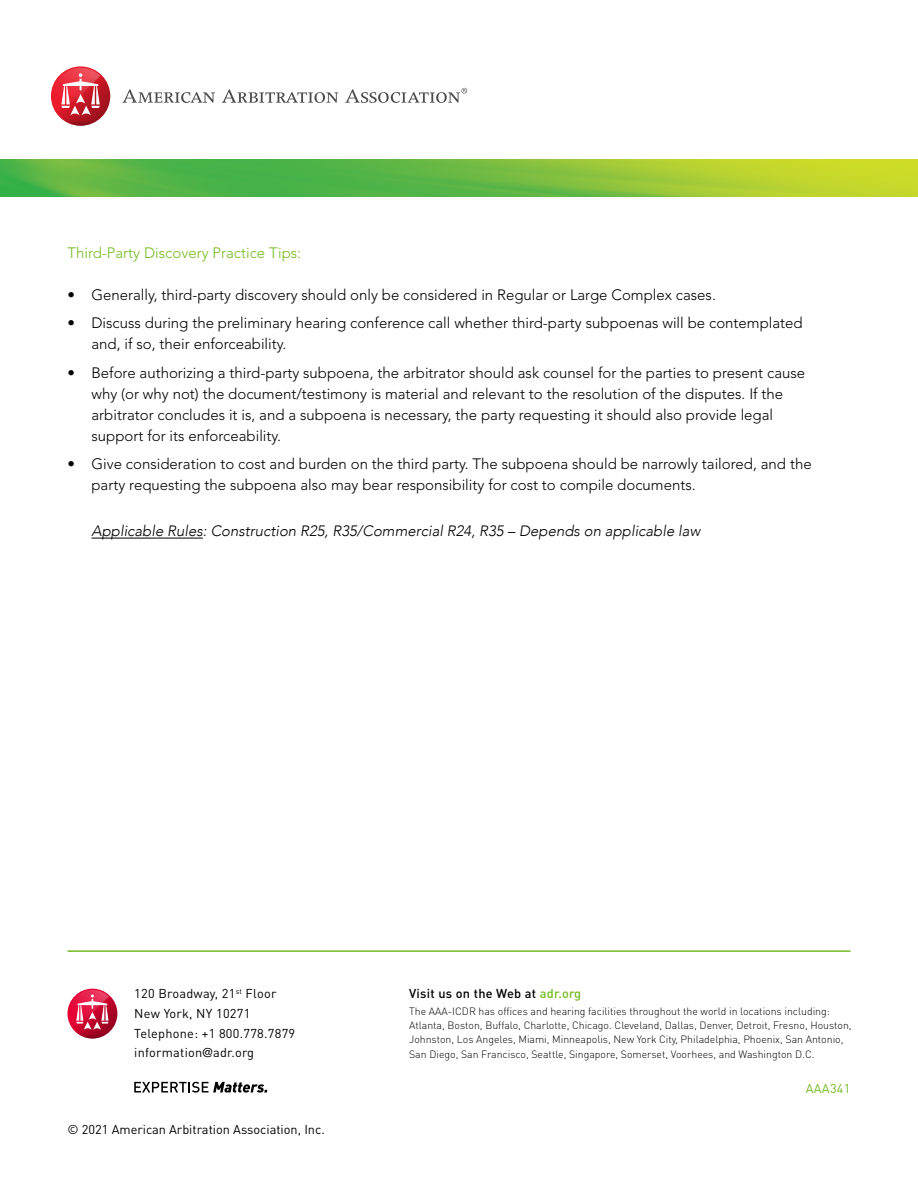
<style>
.page{position:relative;width:918px;height:1188px;background:#fff}
.page>*{position:absolute;margin:0;border:0;box-sizing:border-box;transform-origin:0 0}
.t1{font:300 15px/21px "Avenir LT Std";color:#000}
.t2{font:italic 300 15px "Avenir";color:#000}
.Subhead{font:300 15px "Avenir LT Std";color:#74bb20}
.t3{font:12.75px "DIN Pro";letter-spacing:.02em;color:#000}
.t4{font:12.75px "DIN Pro";color:#000}
.t5{font:500 12.75px "DIN Pro";letter-spacing:.02em;color:#000}
.t6{font:12.75px "DIN Pro";letter-spacing:.02em;color:#74bb20}
.t7{font:300 10.5px/14.1px "DIN Pro";color:#000}
.s1{color:#74bb20}
.s2{font-family:"Avenir Next"}
</style>
<div class="page">
<img style="left:0;top:160px;width:918px;height:36px">
<svg style="left:123px;top:88px;width:344px;height:15px"></svg>
<svg style="left:51px;top:66px;width:59px;height:60px"></svg>
<svg style="left:52px;top:68px;width:49px;height:58px"></svg>
<svg style="left:68px;top:989px;width:49px;height:50px"></svg>
<svg style="left:69px;top:990px;width:40px;height:49px"></svg>
<svg style="left:134px;top:1082px;width:133px;height:11px"></svg>
<hr style="left:68px;top:950px;width:782px;height:2px;background:#74bb20">
<hr style="left:91px;top:538px;width:112px;height:1px;background:#000">
<p class="Subhead" style="left:68px;top:244px;width:235px">Third-Party Discovery Practice Tips:</p>
<p class="t1" style="left:68px;top:284px;width:650px">• Generally, third-party discovery should only be considered in Regular or Large Complex cases.</p>
<p class="t1" style="left:91px;top:312px;width:713px;text-indent:-24px">• Discuss during the preliminary hearing conference call whether third-party subpoenas will be contemplated and, if so, their enforceability.</p>
<p class="t1" style="left:91px;top:362px;width:715px;text-indent:-24px">• Before authorizing a third-party subpoena, the arbitrator should ask counsel for the parties to present cause why (or why not) the document/testimony is material and relevant to the resolution of the disputes. If the arbitrator concludes it is, and a subpoena is necessary, the party requesting it should also provide legal support for its enforceability.</p>
<p class="t1" style="left:91px;top:453px;width:722px;text-indent:-24px">• Give consideration to cost and burden on the third party. The subpoena should be narrowly tailored, and the party requesting the subpoena also may bear responsibility for cost to compile documents.</p>
<p class="t2" style="left:91px;top:521px;width:610px">Applicable Rules: Construction R25, R35/Commercial R24, R35 – Depends on applicable law</p>
<p class="t3" style="left:134px;top:985px;width:144px">120 Broadway, 21<sup>st</sup> Floor</p>
<p class="t5" style="left:409px;top:985px;width:174px">Visit us on the Web at <span class="s1">adr.org</span></p>
<p class="t3" style="left:134px;top:1005px;width:118px">New York, NY 10271</p>
<p class="t3" style="left:134px;top:1025px;width:163px">Telephone: +1 800.778.7879</p>
<p class="t3" style="left:134px;top:1044px;width:121px">information<span class="s2">@</span>adr.org</p>
<p class="t7" style="left:409px;top:1004px;width:444px">The AAA-ICDR has offices and hearing facilities throughout the world in locations including:<br>Atlanta, Boston, Buffalo, Charlotte, Chicago. Cleveland, Dallas, Denver, Detroit, Fresno, Houston, Johnston, Los Angeles, Miami, Minneapolis, New York City, Philadelphia, Phoenix, San Antonio, San Diego, San Francisco, Seattle, Singapore, Somerset, Voorhees, and Washington D.C.</p>
<p class="t4" style="left:67px;top:1121px;width:259px">© 2021 American Arbitration Association, Inc.</p>
<p class="t6" style="left:806px;top:1080px;width:46px">AAA341</p>
</div>
